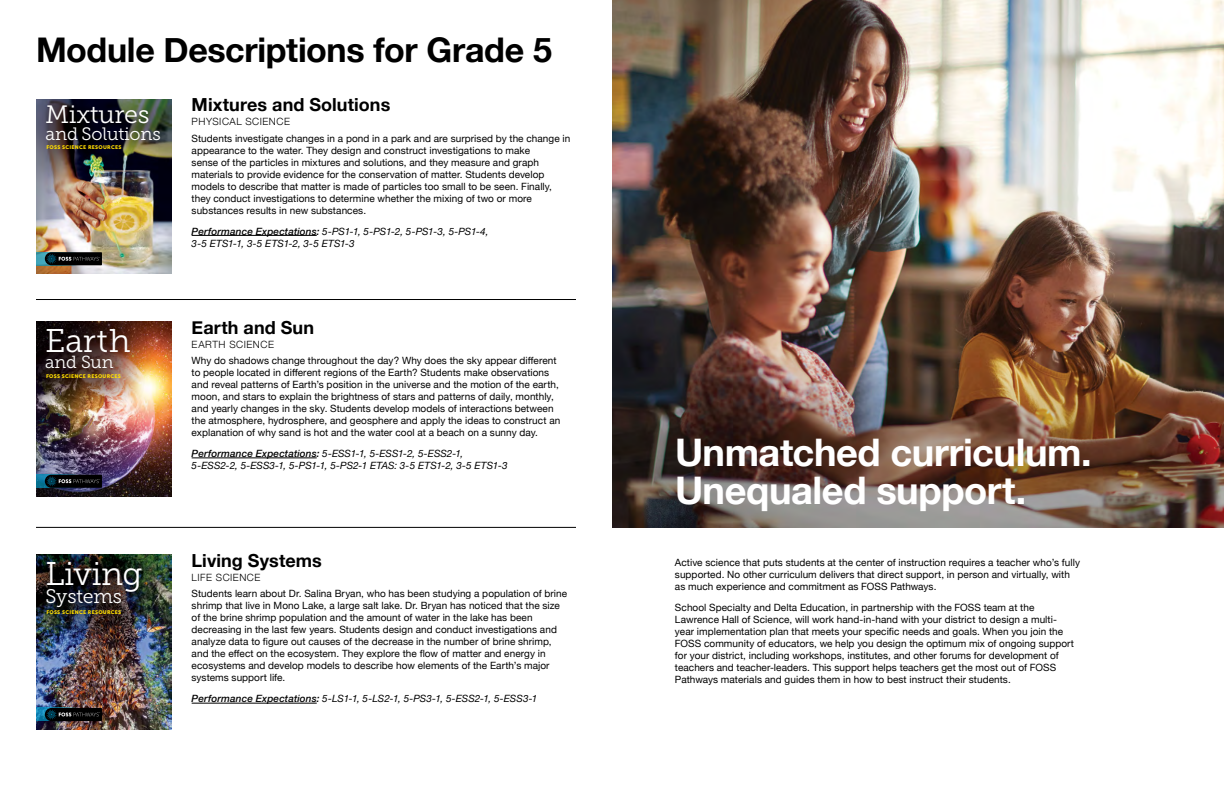
<style>
.page{position:relative;width:1224px;height:792px;background:#fff}
.page>*{position:absolute;margin:0;border:0;box-sizing:border-box;transform-origin:0 0}
.t1{font:700 38px/38px "Helvetica Neue";letter-spacing:-.01em;color:#fff}
.t2{font:700 34px "Helvetica Neue";letter-spacing:-.01em;color:#000}
.t3{font:32.7px "Museo Slab 300";letter-spacing:-.02em;color:#fff}
.t4{font:25.1px "Museo Slab 300";letter-spacing:-.01em;color:#fff}
.t5{font:19.6px "Museo Slab 300";letter-spacing:-.01em;color:#fff}
.t6{font:700 18px "Helvetica Neue";letter-spacing:.005em;color:#000}
.t7{font:17.9px "Museo Slab 300";letter-spacing:-.01em;color:#fff}
.t8{font:17.4px "Museo Slab 300";letter-spacing:-.01em;color:#fff}
.t9{font:10px/12px "Helvetica Neue";letter-spacing:.005em;color:#000}
.t10{font:italic 10px/12px "Helvetica Neue";letter-spacing:-.005em;color:#000}
.t11{font:300 10px "Helvetica Neue";letter-spacing:.05em;color:#000}
.t12{font:5.2px "Museo Sans 900";letter-spacing:.05em;color:#fd0}
.s1{font-weight:500}
</style>
<div class="page">
<hr style="left:36px;top:527px;width:540px;height:1px;background:#000">
<hr style="left:36px;top:299px;width:540px;height:1px;background:#000">
<img style="left:36px;top:99px;width:135px;height:175px">
<svg style="left:36px;top:252px;width:9px;height:13px"></svg>
<svg style="left:45px;top:252px;width:57px;height:13px"></svg>
<hr style="left:192px;top:235px;width:125px;height:1px;background:#000">
<img style="left:36px;top:555px;width:135px;height:174px">
<img style="left:36px;top:555px;width:128px;height:83px">
<svg style="left:36px;top:708px;width:9px;height:13px"></svg>
<svg style="left:45px;top:708px;width:57px;height:13px"></svg>
<hr style="left:192px;top:703px;width:125px;height:1px;background:#000">
<img style="left:36px;top:321px;width:135px;height:175px">
<svg style="left:36px;top:475px;width:9px;height:13px"></svg>
<img style="left:36px;top:321px;width:118px;height:83px">
<svg style="left:45px;top:475px;width:57px;height:13px"></svg>
<hr style="left:192px;top:458px;width:125px;height:1px;background:#000">
<img style="left:612px;top:0;width:612px;height:528px">
<h2 class="t2" style="left:36px;top:23px;width:517px">Module Descriptions for Grade 5</h2>
<h3 class="t4" style="left:46px;top:101px;width:105px">Mixtures</h3>
<h3 class="t7" style="left:46px;top:124px;width:117px">and Solutions</h3>
<p class="t12" style="left:46px;top:145px;width:76px">FOSS SCIENCE RESOURCES</p>
<h3 class="t6" style="left:192px;top:91px;width:200px">Mixtures and Solutions</h3>
<p class="t11" style="left:192px;top:114px;width:100px">PHYSICAL SCIENCE</p>
<p class="t9" style="left:192px;top:133px;width:380px">Students investigate changes in a pond in a park and are surprised by the change in appearance to the water. They design and construct investigations to make<br>sense of the particles in mixtures and solutions, and they measure and graph materials to provide evidence for the conservation of matter. Students develop models to describe that matter is made of particles too small to be seen. Finally, they conduct investigations to determine whether the mixing of two or more substances results in new substances.</p>
<p class="t10" style="left:192px;top:226px;width:299px"><span class="s1">Performance Expectations:</span> 5-PS1-1, 5-PS1-2, 5-PS1-3, 5-PS1-4,<br>3-5 ETS1-1, 3-5 ETS1-2, 3-5 ETS1-3</p>
<h3 class="t3" style="left:45px;top:322px;width:87px">Earth</h3>
<h3 class="t8" style="left:45px;top:352px;width:70px">and Sun</h3>
<p class="t12" style="left:46px;top:373px;width:76px">FOSS SCIENCE RESOURCES</p>
<h3 class="t3" style="left:46px;top:556px;width:98px">Living</h3>
<h3 class="t5" style="left:46px;top:586px;width:78px">Systems</h3>
<p class="t12" style="left:46px;top:609px;width:76px">FOSS SCIENCE RESOURCES</p>
<h3 class="t6" style="left:192px;top:313px;width:124px">Earth and Sun</h3>
<p class="t11" style="left:192px;top:336px;width:84px">EARTH SCIENCE</p>
<p class="t9" style="left:192px;top:355px;width:370px">Why do shadows change throughout the day? Why does the sky appear different to people located in different regions of the Earth? Students make observations and reveal patterns of Earth’s position in the universe and the motion of the earth, moon, and stars to explain the brightness of stars and patterns of daily, monthly, and yearly changes in the sky. Students develop models of interactions between the atmosphere, hydrosphere, and geosphere and apply the ideas to construct an explanation of why sand is hot and the water cool at a beach on a sunny day.</p>
<p class="t10" style="left:192px;top:448px;width:318px"><span class="s1">Performance Expectations:</span> 5-ESS1-1, 5-ESS1-2, 5-ESS2-1,<br>5-ESS2-2, 5-ESS3-1, 5-PS1-1, 5-PS2-1 ETAS: 3-5 ETS1-2, 3-5 ETS1-3</p>
<h1 class="t1" style="left:675px;top:435px;width:418px">Unmatched curriculum.<br>Unequaled support.</h1>
<h3 class="t6" style="left:192px;top:546px;width:132px">Living Systems</h3>
<p class="t11" style="left:192px;top:569px;width:70px">LIFE SCIENCE</p>
<p class="t9" style="left:192px;top:588px;width:377px">Students learn about Dr. Salina Bryan, who has been studying a population of brine shrimp that live in Mono Lake, a large salt lake. Dr. Bryan has noticed that the size of the brine shrimp population and the amount of water in the lake has been decreasing in the last few years. Students design and conduct investigations and analyze data to figure out causes of the decrease in the number of brine shrimp, and the effect on the ecosystem. They explore the flow of matter and energy in ecosystems and develop models to describe how elements of the Earth’s major systems support life.</p>
<p class="t10" style="left:192px;top:693px;width:347px"><span class="s1">Performance Expectations:</span> 5-LS1-1, 5-LS2-1, 5-PS3-1, 5-ESS2-1, 5-ESS3-1</p>
<p class="t9" style="left:675px;top:557px;width:407px">Active science that puts students at the center of instruction requires a teacher who’s fully supported. No other curriculum delivers that direct support, in person and virtually, with as much experience and commitment as FOSS Pathways.</p>
<p class="t9" style="left:675px;top:602px;width:401px">School Specialty and Delta Education, in partnership with the FOSS team at the Lawrence Hall of Science, will work hand-in-hand with your district to design a multi&shy;year implementation plan that meets your specific needs and goals. When you join the FOSS community of educators, we help you design the optimum mix of ongoing support for your district, including workshops, institutes, and other forums for development of teachers and teacher-leaders. This support helps teachers get the most out of FOSS Pathways materials and guides them in how to best instruct their students.</p>
</div>
